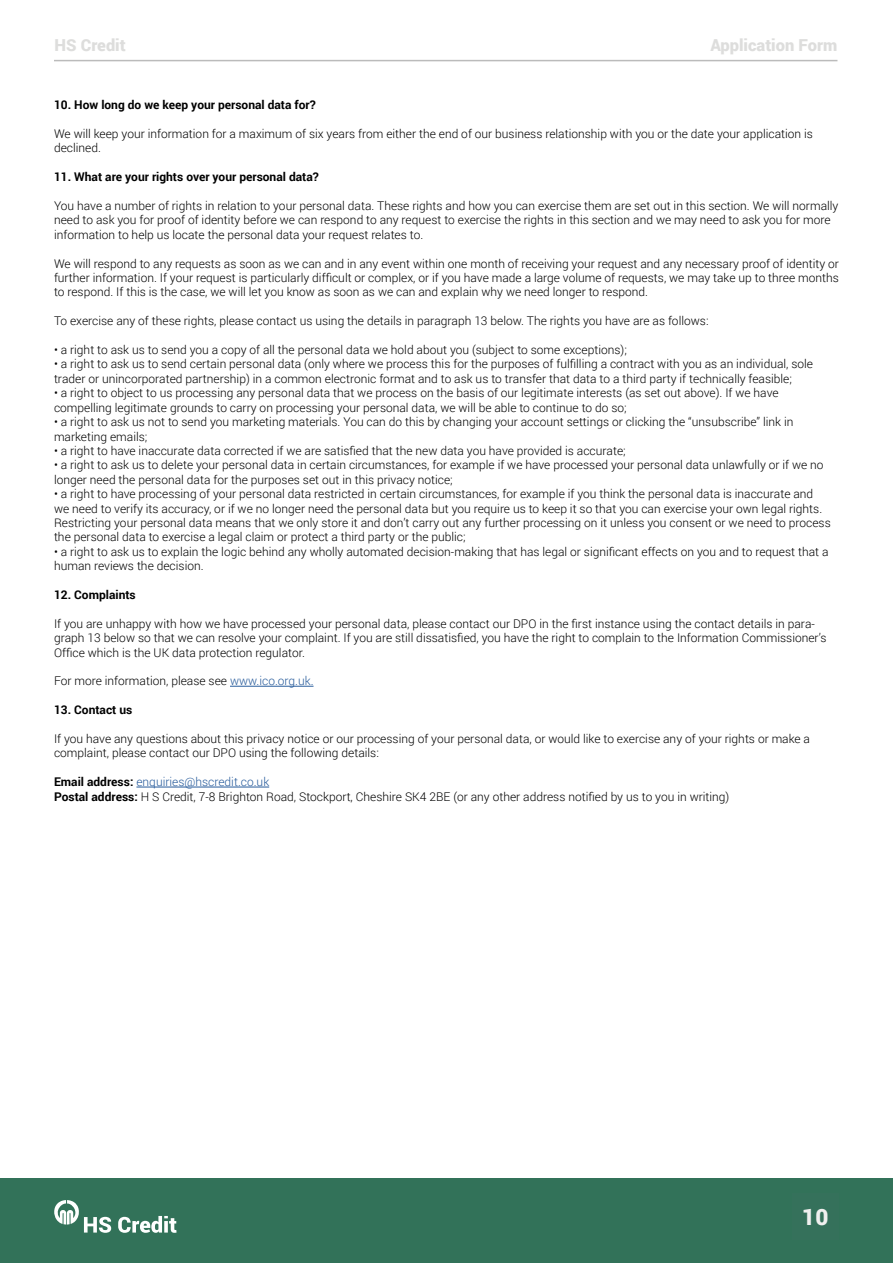
<style>
.page{position:relative;width:893px;height:1263px;background:#fff}
.page>*{position:absolute;margin:0;border:0;box-sizing:border-box;transform-origin:0 0}
.t1{font:900 22.5px "Roboto";color:#f0f0ef}
.t2{font:900 16.5px "Roboto";color:#dddddc}
.t3{font:300 12px/14.4px "Roboto";color:#000}
.t4{font:700 12px "Roboto";color:#000}
.s1{color:#275b9b}
.s2{font-weight:700}
</style>
<div class="page">
<div style="left:0;top:1178px;width:893px;height:85px;background:#327259"></div>
<svg style="left:54px;top:1200px;width:57px;height:33px"></svg>
<svg style="left:118px;top:1216px;width:59px;height:17px"></svg>
<hr style="left:54px;top:60px;width:783px;height:1px;background:#bbb">
<hr style="left:230px;top:686px;width:84px;height:1px;background:#275b9b">
<hr style="left:136px;top:787px;width:133px;height:1px;background:#275b9b">
<h2 class="t2" style="left:55px;top:33px;width:73px">HS Credit</h2>
<h2 class="t2" style="left:710px;top:33px;width:128px">Application Form</h2>
<p class="t4" style="left:54px;top:97px;width:263px">10. How long do we keep your personal data for?</p>
<p class="t3" style="left:54px;top:126px;width:760px">We will keep your information for a maximum of six years from either the end of our business relationship with you or the date your application is declined.</p>
<p class="t4" style="left:54px;top:169px;width:266px">11. What are your rights over your personal data?</p>
<p class="t3" style="left:54px;top:198px;width:786px">You have a number of rights in relation to your personal data. These rights and how you can exercise them are set out in this section. We will normally need to ask you for proof of identity before we can respond to any request to exercise the rights in this section and we may need to ask you for more information to help us locate the personal data your request relates to.</p>
<p class="t3" style="left:54px;top:256px;width:786px;text-align:justify">We will respond to any requests as soon as we can and in any event within one month of receiving your request and any necessary proof of identity or further information. If your request is particularly difficult or complex, or if you have made a large volume of requests, we may take up to three months to respond. If this is the case, we will let you know as soon as we can and explain why we need longer to respond.</p>
<p class="t3" style="left:54px;top:313px;width:656px">To exercise any of these rights, please contact us using the details in paragraph 13 below. The rights you have are as follows:</p>
<p class="t3" style="left:54px;top:342px;width:574px">• a right to ask us to send you a copy of all the personal data we hold about you (subject to some exceptions);</p>
<p class="t3" style="left:54px;top:357px;width:761px">• a right to ask us to send certain personal data (only where we process this for the purposes of fulfilling a contract with you as an individual, sole trader or unincorporated partnership) in a common electronic format and to ask us to transfer that data to a third party if technically feasible;</p>
<p class="t3" style="left:54px;top:385px;width:726px">• a right to object to us processing any personal data that we process on the basis of our legitimate interests (as set out above). If we have compelling legitimate grounds to carry on processing your personal data, we will be able to continue to do so;</p>
<p class="t3" style="left:54px;top:414px;width:741px">• a right to ask us not to send you marketing materials. You can do this by changing your account settings or clicking the “unsubscribe” link in marketing emails;</p>
<p class="t3" style="left:54px;top:443px;width:573px">• a right to have inaccurate data corrected if we are satisfied that the new data you have provided is accurate;</p>
<p class="t3" style="left:54px;top:457px;width:771px">• a right to ask us to delete your personal data in certain circumstances, for example if we have processed your personal data unlawfully or if we no longer need the personal data for the purposes set out in this privacy notice;</p>
<p class="t3" style="left:54px;top:486px;width:778px">• a right to have processing of your personal data restricted in certain circumstances, for example if you think the personal data is inaccurate and we need to verify its accuracy, or if we no longer need the personal data but you require us to keep it so that you can exercise your own legal rights.<br>Restricting your personal data means that we only store it and don’t carry out any further processing on it unless you consent or we need to process the personal data to exercise a legal claim or protect a third party or the public;</p>
<p class="t3" style="left:54px;top:544px;width:776px">• a right to ask us to explain the logic behind any wholly automated decision-making that has legal or significant effects on you and to request that a human reviews the decision.</p>
<p class="t4" style="left:54px;top:586px;width:83px">12. Complaints</p>
<p class="t3" style="left:54px;top:616px;width:774px">If you are unhappy with how we have processed your personal data, please contact our DPO in the first instance using the contact details in para&shy;graph 13 below so that we can resolve your complaint. If you are still dissatisfied, you have the right to complain to the Information Commissioner’s<br>Office which is the UK data protection regulator.</p>
<p class="t3" style="left:54px;top:673px;width:261px">For more information, please see <span class="s1">www.ico.org.uk.</span></p>
<p class="t4" style="left:54px;top:701px;width:80px">13. Contact us</p>
<p class="t3" style="left:54px;top:731px;width:758px">If you have any questions about this privacy notice or our processing of your personal data, or would like to exercise any of your rights or make a complaint, please contact our DPO using the following details:</p>
<p class="t3" style="left:54px;top:774px;width:677px"><span class="s2">Email address:</span> <span class="s1">enquiries@hscredit.co.uk<br></span><span class="s2">Postal address:</span> H S Credit, 7-8 Brighton Road, Stockport, Cheshire SK4 2BE (or any other address notified by us to you in writing)</p>
<h1 class="t1" style="left:802px;top:1201px;width:28px">10</h1>
</div>
